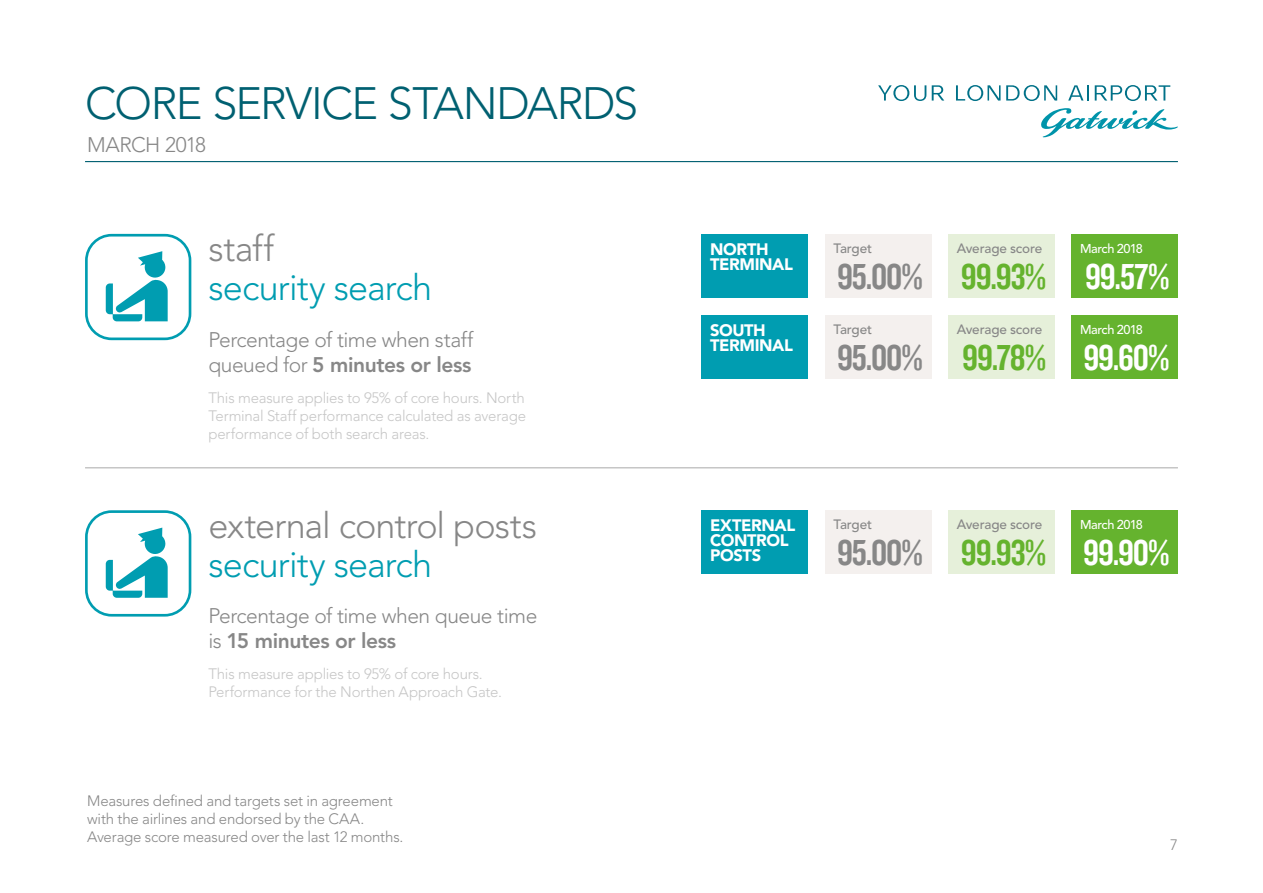
<style>
.page{position:relative;width:1263px;height:893px;background:#fff}
.page>*{position:absolute;margin:0;border:0;box-sizing:border-box;transform-origin:0 0}
.t1{font:300 45px "Avenir";letter-spacing:-.035em;color:#006071}
.t2{font:37.5px "Knockout HTF49 Liteweight";letter-spacing:-.03em;color:#878787}
.t3{font:37.5px "Knockout HTF49 Liteweight";letter-spacing:-.03em;color:#fff}
.t4{font:37.5px "Knockout HTF49 Liteweight";letter-spacing:-.03em;color:#65b32e}
.t5{font:300 36px "Avenir";letter-spacing:-.025em;color:#009db1}
.t6{font:300 36px "Avenir";letter-spacing:-.025em;color:#878787}
.t7{font:300 21px/25.2px "Avenir";letter-spacing:-.02em;color:#878787}
.t8{font:900 16.5px/15px "Avenir";letter-spacing:-.025em;color:#fff}
.t9{font:300 15px/18px "Avenir";letter-spacing:-.015em;color:#c6c6c6;text-align:justify}
.t10{font:300 15px/18px "Avenir";letter-spacing:-.015em;color:#878787}
.t11{font:500 13.5px "Avenir";letter-spacing:-.015em;color:#878787}
.t12{font:500 12.75px "Avenir";letter-spacing:-.035em;color:#fff}
.s1{font-weight:800}
</style>
<div class="page">
<svg style="left:1041px;top:108px;width:137px;height:29px"></svg>
<svg style="left:1068px;top:85px;width:21px;height:16px"></svg>
<svg style="left:878px;top:85px;width:48px;height:16px"></svg>
<svg style="left:1006px;top:85px;width:51px;height:16px"></svg>
<svg style="left:932px;top:85px;width:12px;height:16px"></svg>
<svg style="left:956px;top:85px;width:44px;height:16px"></svg>
<svg style="left:1095px;top:85px;width:75px;height:16px"></svg>
<hr style="left:85px;top:161px;width:1093px;height:1px;background:#006071">
<hr style="left:85px;top:467px;width:1093px;height:1px;background:#c6c6c6">
<div style="left:702px;top:234px;width:106px;height:64px;background:#009db1"></div>
<div style="left:825px;top:234px;width:106px;height:64px;background:#f4f0ee"></div>
<div style="left:825px;top:315px;width:106px;height:63px;background:#f4f0ee"></div>
<div style="left:702px;top:315px;width:106px;height:63px;background:#009db1"></div>
<svg style="left:85px;top:234px;width:106px;height:106px"></svg>
<div style="left:702px;top:510px;width:106px;height:64px;background:#009db1"></div>
<div style="left:825px;top:510px;width:106px;height:64px;background:#f4f0ee"></div>
<div style="left:1071px;top:510px;width:107px;height:64px;background:#65b32e"></div>
<svg style="left:85px;top:510px;width:106px;height:107px"></svg>
<div style="left:1071px;top:234px;width:107px;height:64px;background:#65b32e"></div>
<div style="left:1071px;top:315px;width:107px;height:63px;background:#65b32e"></div>
<div style="left:948px;top:234px;width:106px;height:64px;background:#e6f0da"></div>
<div style="left:948px;top:315px;width:106px;height:63px;background:#e6f0da"></div>
<div style="left:948px;top:510px;width:106px;height:64px;background:#e6f0da"></div>
<h1 class="t1" style="left:85px;top:77px;width:555px">CORE SERVICE STANDARDS</h1>
<h3 class="t7" style="left:87px;top:132px;width:120px">MARCH 2018</h3>
<h3 class="t6" style="left:208px;top:228px;width:67px">staff</h3>
<h3 class="t5" style="left:208px;top:267px;width:225px">security search</h3>
<h3 class="t7" style="left:208px;top:327px;width:267px">Percentage of time when staff queued for <span class="s1">5 minutes or less</span></h3>
<p class="t9" style="left:208px;top:388px;width:319px">This measure applies to 95% of core hours. North Terminal Staff performance calculated as average performance of both search areas.</p>
<h3 class="t6" style="left:208px;top:504px;width:330px">external control posts</h3>
<h3 class="t5" style="left:208px;top:543px;width:225px">security search</h3>
<h3 class="t7" style="left:208px;top:603px;width:330px">Percentage of time when queue time is <span class="s1">15 minutes or less</span></h3>
<p class="t9" style="left:208px;top:665px;width:295px">This measure applies to 95% of core hours.<br>Performance for the Northen Approach Gate.</p>
<p class="t10" style="left:87px;top:792px;width:318px">Measures defined and targets set in agreement with the airlines and endorsed by the CAA.<br>Average score measured over the last 12 months.</p>
<p class="t8" style="left:710px;top:242px;width:84px">NORTH<br>TERMINAL</p>
<p class="t11" style="left:833px;top:240px;width:40px">Target</p>
<h2 class="t2" style="left:837px;top:257px;width:87px">95.00%</h2>
<p class="t11" style="left:833px;top:321px;width:40px">Target</p>
<h2 class="t2" style="left:837px;top:338px;width:87px">95.00%</h2>
<p class="t8" style="left:710px;top:322px;width:84px">SOUTH<br>TERMINAL</p>
<p class="t11" style="left:957px;top:240px;width:87px">Average score</p>
<h2 class="t4" style="left:961px;top:257px;width:87px">99.93%</h2>
<p class="t11" style="left:957px;top:321px;width:87px">Average score</p>
<h2 class="t4" style="left:962px;top:338px;width:85px">99.78%</h2>
<p class="t12" style="left:1080px;top:241px;width:64px">March 2018</p>
<h2 class="t3" style="left:1085px;top:257px;width:86px">99.57%</h2>
<p class="t12" style="left:1080px;top:322px;width:64px">March 2018</p>
<h2 class="t3" style="left:1083px;top:338px;width:88px">99.60%</h2>
<p class="t8" style="left:710px;top:518px;width:87px">EXTERNAL<br>CONTROL<br>POSTS</p>
<p class="t11" style="left:833px;top:517px;width:40px">Target</p>
<h2 class="t2" style="left:837px;top:534px;width:87px">95.00%</h2>
<p class="t11" style="left:957px;top:517px;width:87px">Average score</p>
<h2 class="t4" style="left:961px;top:534px;width:87px">99.93%</h2>
<p class="t12" style="left:1080px;top:517px;width:64px">March 2018</p>
<h2 class="t3" style="left:1083px;top:534px;width:88px">99.90%</h2>
<p class="t10" style="left:1170px;top:836px;width:9px">7</p>
</div>
